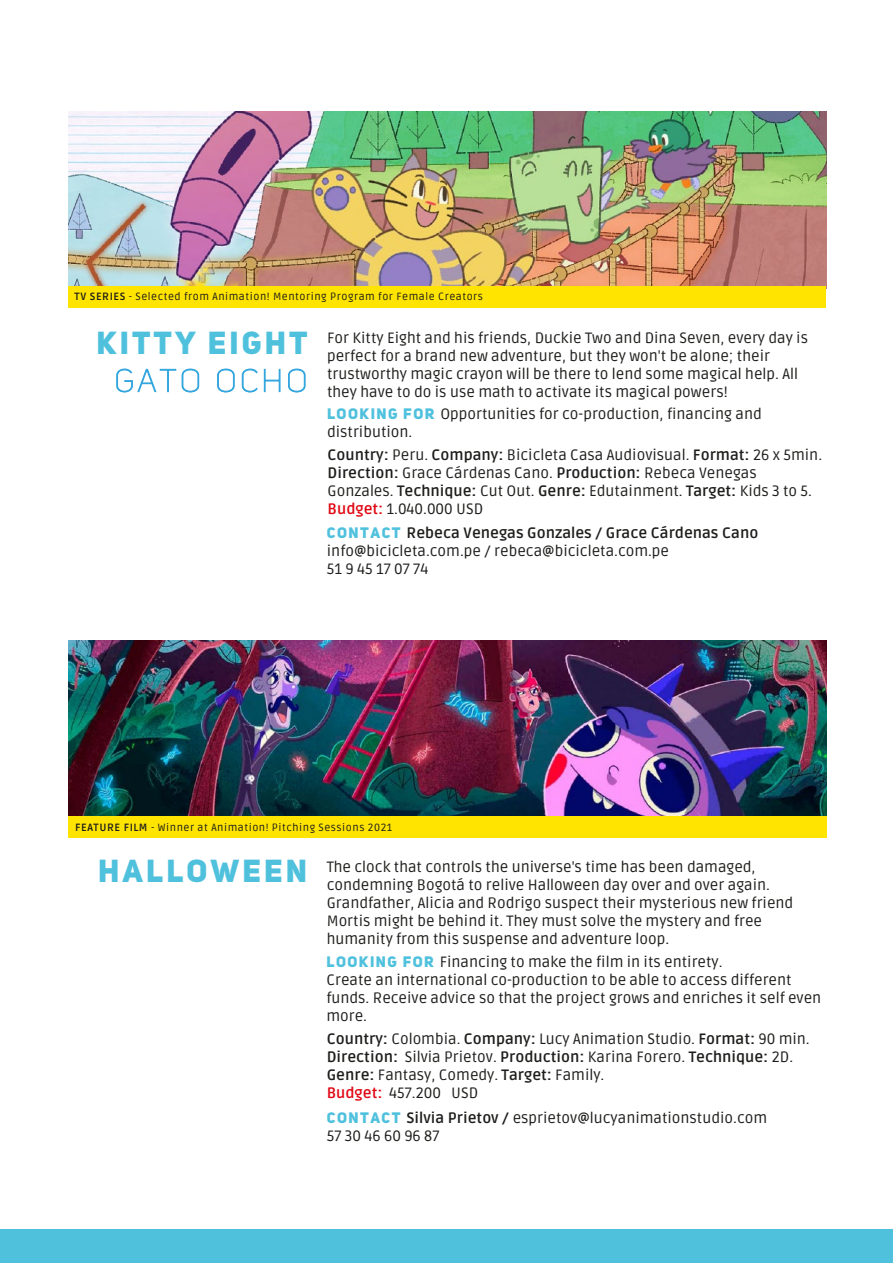
<style>
.page{position:relative;width:893px;height:1263px;background:#fff}
.page>*{position:absolute;margin:0;border:0;box-sizing:border-box;transform-origin:0 0}
.t1{font:31.5px "Uni Sans Heavy CAPS";letter-spacing:.1em;color:#4fc1dd}
.t2{font:15px/18px "Ruda";color:#1d1d1b}
.t3{font:10.5px "Ruda";letter-spacing:.05em;color:#1d1d1b}
.s1{font-weight:700}
.s2{font-family:"Uni Sans Heavy CAPS";color:#4fc1dd}
.s3{font-weight:700;color:#e00613}
.s4{font-family:"Uni Sans Heavy CAPS";font-size:31.5px;color:#4fc1dd}
</style>
<div class="page">
<svg style="left:116px;top:369px;width:60px;height:23px"></svg>
<svg style="left:182px;top:369px;width:17px;height:23px"></svg>
<svg style="left:217px;top:369px;width:18px;height:23px"></svg>
<svg style="left:242px;top:369px;width:16px;height:23px"></svg>
<svg style="left:264px;top:369px;width:16px;height:23px"></svg>
<svg style="left:288px;top:369px;width:17px;height:23px"></svg>
<img style="left:69px;top:112px;width:757px;height:174px">
<div style="left:68px;top:286px;width:758px;height:21px;background:#ffe400"></div>
<img style="left:69px;top:640px;width:758px;height:176px">
<div style="left:68px;top:816px;width:759px;height:21px;background:#ffe400"></div>
<div style="left:1px;top:1230px;width:892px;height:33px;background:#4fc1dd"></div>
<p class="t3" style="left:75px;top:291px;width:410px"><span class="s1">TV SERIES</span> - Selected from Animation! Mentoring Program for Female Creators</p>
<h1 class="t1" style="left:96px;top:322px;width:213px">KITTY EIGHT</h1>
<p class="t2" style="left:327px;top:329px;width:483px">For Kitty Eight and his friends, Duckie Two and Dina Seven, every day is perfect for a brand new adventure, but they won't be alone; their trustworthy magic crayon will be there to lend some magical help. All they have to do is use math to activate its magical powers!</p>
<p class="t2" style="left:327px;top:405px;width:436px"><span class="s2">LOOKING FOR</span> Opportunities for co-production, financing and distribution.</p>
<p class="t2" style="left:328px;top:446px;width:496px"><span class="s1">Country:</span> Peru. <span class="s1">Company:</span> Bicicleta Casa Audiovisual. <span class="s1">Format:</span> 26 x 5min.<br><span class="s1">Direction:</span> Grace Cárdenas Cano. <span class="s1">Production:</span> Rebeca Venegas Gonzales. <span class="s1">Technique:</span> Cut Out. <span class="s1">Genre:</span> Edutainment. <span class="s1">Target:</span> Kids 3 to 5.<br><span class="s3">Budget:</span> 1.040.000 USD</p>
<p class="t2" style="left:327px;top:524px;width:433px"><span class="s2">CONTACT</span> <span class="s1">Rebeca Venegas Gonzales / Grace Cárdenas Cano </span>info@bicicleta.com.pe / rebeca@bicicleta.com.pe<br>51 9 45 17 07 74</p>
<p class="t3" style="left:75px;top:822px;width:318px"><span class="s1">FEATURE FILM</span> - Winner at Animation! Pitching Sessions 2021</p>
<p class="t2" style="left:327px;top:858px;width:468px;text-indent:-229px"><span class="s4">HALLOWEEN</span> The clock that controls the universe's time has been damaged, condemning Bogotá to relive Halloween day over and over again.<br>Grandfather, Alicia and Rodrigo suspect their mysterious new friend Mortis might be behind it. They must solve the mystery and free humanity from this suspense and adventure loop.</p>
<p class="t2" style="left:326px;top:953px;width:496px"><span class="s2">LOOKING FOR</span> Financing to make the film in its entirety.<br>Create an international co-production to be able to access different funds. Receive advice so that the project grows and enriches it self even more.</p>
<p class="t2" style="left:327px;top:1030px;width:484px"><span class="s1">Country:</span> Colombia. <span class="s1">Company:</span> Lucy Animation Studio. <span class="s1">Format:</span> 90 min.<br><span class="s1">Direction:</span> Silvia Prietov. <span class="s1">Production:</span> Karina Forero. <span class="s1">Technique:</span> 2D.<br><span class="s1">Genre:</span> Fantasy, Comedy. <span class="s1">Target:</span> Family.<br><span class="s3">Budget:</span> 457.200 USD</p>
<p class="t2" style="left:327px;top:1109px;width:442px"><span class="s2">CONTACT</span> <span class="s1">Silvia Prietov /</span> esprietov@lucyanimationstudio.com<br>57 30 46 60 96 87</p>
</div>
